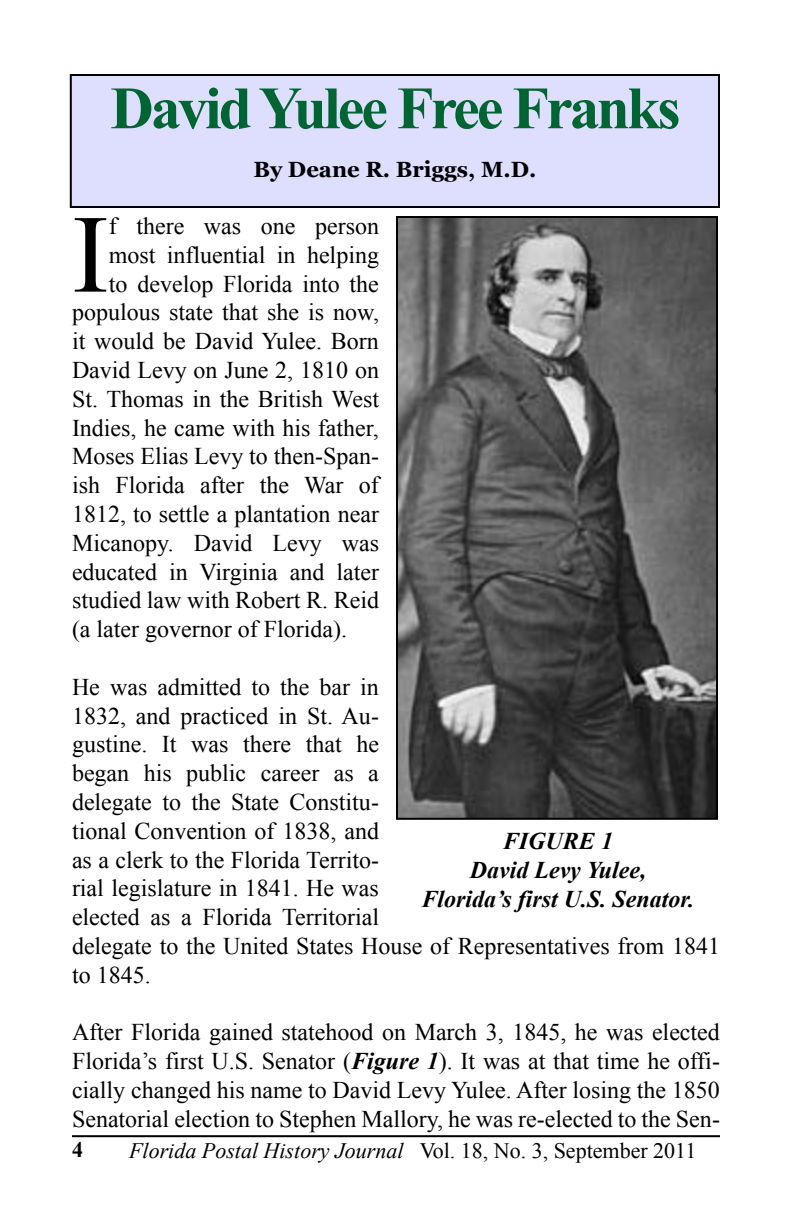
<style>
.page{position:relative;width:792px;height:1224px;background:#fff}
.page>*{position:absolute;margin:0;border:0;box-sizing:border-box;transform-origin:0 0}
.t1{font:111px "Times New Roman";color:#000}
.t2{font:700 60px "Times New Roman";letter-spacing:-.05em;color:#006532}
.t3{font:24px/28.8px "Times New Roman";color:#000}
.t4{font:italic 700 24px/28.8px "Times New Roman";color:#000;text-align:center}
.t5{font:italic 22px "Times New Roman";color:#000}
.t6{font:700 22px "Georgia";color:#000}
.s1{font-weight:700;font-style:italic}
.s2{font-style:normal}
</style>
<div class="page">
<hr style="left:72px;top:1135px;width:648px;height:2px;background:#000">
<div style="left:71px;top:75px;width:648px;height:132px;background:#dedeff"></div>
<div style="left:70px;top:74px;width:650px;height:134px;border:2px solid #000"></div>
<img style="left:399px;top:219px;width:316px;height:598px">
<div style="left:396px;top:216px;width:322px;height:604px;border:2px solid #000"></div>
<h2 class="t2" style="left:111px;top:67px;width:572px">David Yulee Free Franks</h2>
<p class="t6" style="left:253px;top:155px;width:284px">By Deane R. Briggs, M.D.</p>
<h1 class="t1" style="left:72px;top:180px;width:38px">I</h1>
<p class="t3" style="left:109px;top:211px;width:272px">f there was one person</p>
<p class="t3" style="left:109px;top:240px;width:272px">most influential in helping</p>
<p class="t3" style="left:109px;top:269px;width:272px">to develop Florida into the</p>
<p class="t3" style="left:72px;top:298px;width:309px">populous state that she is now,</p>
<p class="t3" style="left:72px;top:326px;width:308px">it would be David Yulee. Born</p>
<p class="t3" style="left:72px;top:355px;width:309px">David Levy on June 2, 1810 on</p>
<p class="t3" style="left:72px;top:384px;width:309px">St. Thomas in the British West</p>
<p class="t3" style="left:72px;top:413px;width:308px">Indies, he came with his father,</p>
<p class="t3" style="left:72px;top:442px;width:308px">Moses Elias Levy to then-Span-</p>
<p class="t3" style="left:72px;top:470px;width:308px">ish Florida after the War of</p>
<p class="t3" style="left:72px;top:499px;width:309px">1812, to settle a plantation near</p>
<p class="t3" style="left:72px;top:528px;width:309px">Micanopy. David Levy was</p>
<p class="t3" style="left:72px;top:557px;width:309px">educated in Virginia and later</p>
<p class="t3" style="left:72px;top:586px;width:309px">studied law with Robert R. Reid</p>
<p class="t3" style="left:72px;top:614px;width:277px">(a later governor of Florida).</p>
<p class="t3" style="left:72px;top:672px;width:650px">He was admitted to the bar in<br>1832, and practiced in St. Au-<br>gustine. It was there that he<br>began his public career as a<br>delegate to the State Constitu-<br>tional Convention of 1838, and<br>as a clerk to the Florida Territo-<br>rial legislature in 1841. He was<br>elected as a Florida Territorial<br>delegate to the United States House of Representatives from 1841 to 1845.</p>
<p class="t4" style="left:422px;top:826px;width:274px">FIGURE 1<br>David Levy Yulee,<br>Florida’s first U.S. Senator.</p>
<p class="t3" style="left:72px;top:1018px;width:649px;text-align:justify">After Florida gained statehood on March 3, 1845, he was elected Florida’s first U.S. Senator (<span class="s1">Figure 1</span>). It was at that time he offi&shy;cially changed his name to David Levy Yulee. After losing the 1850<br>Senatorial election to Stephen Mallory, he was re-elected to the Sen-</p>
<p class="t5" style="left:129px;top:1135px;width:569px">Florida Postal History Journal <span class="s2">Vol. 18, No. 3, September 2011</span></p>
</div>
